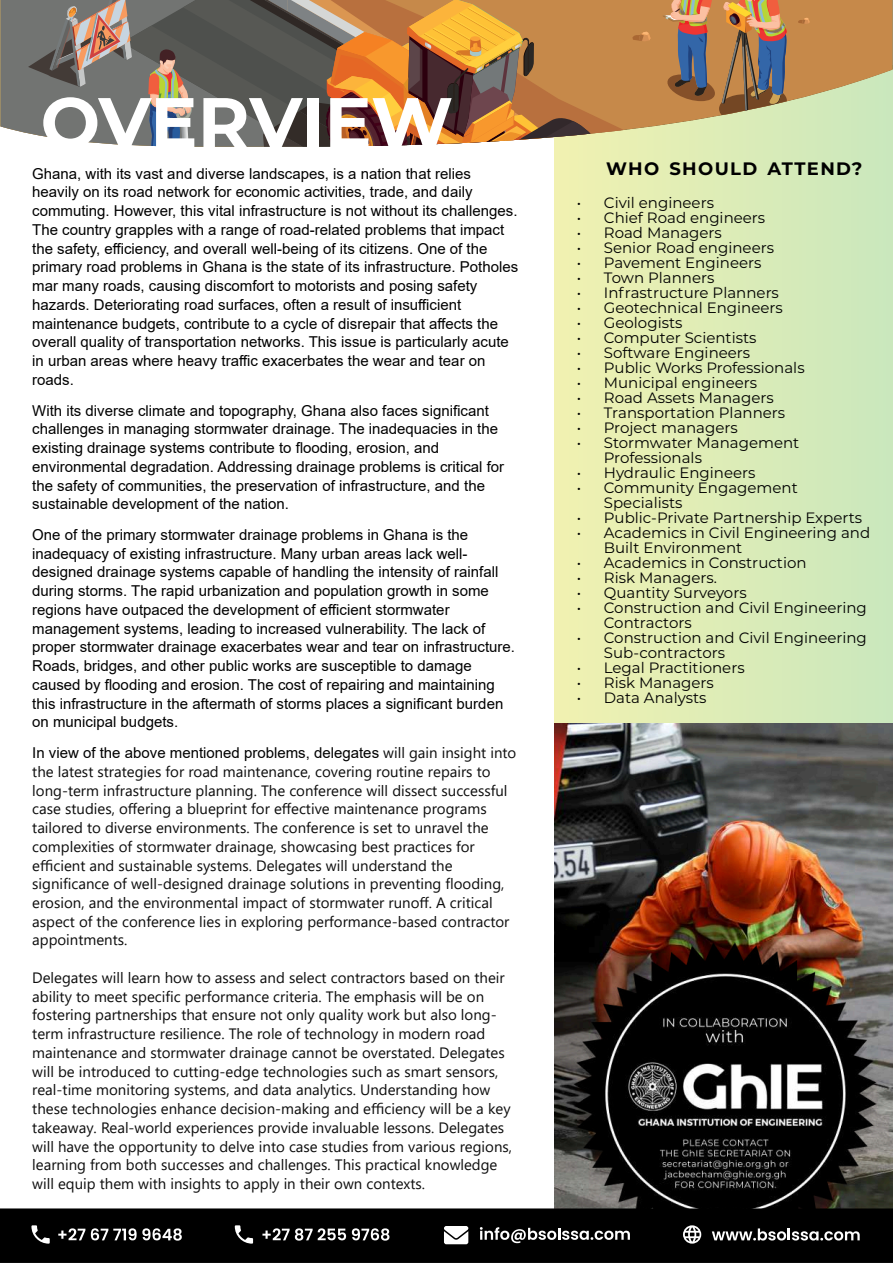
<style>
.page{position:relative;width:893px;height:1263px;background:#fff}
.page>*{position:absolute;margin:0;border:0;box-sizing:border-box;transform-origin:0 0}
.t1{font:700 70.65px "Montserrat";letter-spacing:-.01em;color:#fff}
.t2{font:700 18px "Montserrat";letter-spacing:.075em;color:#000}
.t3{font:15px/18.8px "Arial";color:#000}
.t4{font:15px/18.8px "Segoe UI";color:#0d0d0d}
.t5{font:15px/15px "Montserrat";color:#000}
.s1{font-family:"Segoe UI";color:#0d0d0d}
</style>
<div class="page">
<div style="left:555px;top:66px;width:338px;height:1002px;background:linear-gradient(to right,#f1f1b1,#cae7bd)"></div>
<img style="left:555px;top:723px;width:338px;height:485px">
<img style="left:573px;top:942px;width:304px;height:266px">
<div style="left:0;top:1208px;width:893px;height:55px;background:#000"></div>
<svg style="left:0;top:0;width:893px;height:147px;background:#bfae7f"></svg>
<svg style="left:663px;top:0;width:125px;height:123px;background:#a38060"></svg>
<svg style="left:28px;top:0;width:623px;height:147px;background:#957454"></svg>
<svg style="left:712px;top:1228px;width:148px;height:12px"></svg>
<svg style="left:683px;top:1225px;width:18px;height:19px"></svg>
<svg style="left:58px;top:1228px;width:27px;height:12px"></svg>
<svg style="left:91px;top:1228px;width:91px;height:13px"></svg>
<svg style="left:31px;top:1225px;width:19px;height:19px"></svg>
<svg style="left:262px;top:1228px;width:84px;height:13px"></svg>
<svg style="left:352px;top:1228px;width:37px;height:13px"></svg>
<svg style="left:235px;top:1225px;width:18px;height:19px"></svg>
<svg style="left:480px;top:1227px;width:150px;height:16px"></svg>
<svg style="left:444px;top:1226px;width:24px;height:18px"></svg>
<h1 class="t1" style="left:41px;top:79px;width:414px">OVERVIEW</h1>
<p class="t3" style="left:32px;top:165px;width:488px">Ghana, with its vast and diverse landscapes, is a nation that relies heavily on its road network for economic activities, trade, and daily commuting. However, this vital infrastructure is not without its challenges.<br>The country grapples with a range of road-related problems that impact the safety, efficiency, and overall well-being of its citizens. One of the primary road problems in Ghana is the state of its infrastructure. Potholes mar many roads, causing discomfort to motorists and posing safety hazards. Deteriorating road surfaces, often a result of insufficient maintenance budgets, contribute to a cycle of disrepair that affects the overall quality of transportation networks. This issue is particularly acute in urban areas where heavy traffic exacerbates the wear and tear on roads.</p>
<p class="t3" style="left:32px;top:402px;width:473px">With its diverse climate and topography, Ghana also faces significant challenges in managing stormwater drainage. The inadequacies in the existing drainage systems contribute to flooding, erosion, and environmental degradation. Addressing drainage problems is critical for the safety of communities, the preservation of infrastructure, and the sustainable development of the nation.</p>
<p class="t3" style="left:32px;top:527px;width:484px">One of the primary stormwater drainage problems in Ghana is the inadequacy of existing infrastructure. Many urban areas lack well&shy;designed drainage systems capable of handling the intensity of rainfall during storms. The rapid urbanization and population growth in some regions have outpaced the development of efficient stormwater management systems, leading to increased vulnerability. The lack of proper stormwater drainage exacerbates wear and tear on infrastructure.<br>Roads, bridges, and other public works are susceptible to damage caused by flooding and erosion. The cost of repairing and maintaining this infrastructure in the aftermath of storms places a significant burden on municipal budgets.</p>
<p class="t3" style="left:32px;top:745px;width:486px">In view of the above mentioned problems, delegates <span class="s1">will gain insight into</span></p>
<p class="t4" style="left:32px;top:764px;width:479px">the latest strategies for road maintenance, covering routine repairs to long-term infrastructure planning. The conference will dissect successful case studies, offering a blueprint for effective maintenance programs tailored to diverse environments. The conference is set to unravel the complexities of stormwater drainage, showcasing best practices for efficient and sustainable systems. Delegates will understand the significance of well-designed drainage solutions in preventing flooding, erosion, and the environmental impact of stormwater runoff. A critical aspect of the conference lies in exploring performance-based contractor appointments.</p>
<p class="t4" style="left:32px;top:970px;width:481px">Delegates will learn how to assess and select contractors based on their ability to meet specific performance criteria. The emphasis will be on fostering partnerships that ensure not only quality work but also long&shy;term infrastructure resilience. The role of technology in modern road maintenance and stormwater drainage cannot be overstated. Delegates will be introduced to cutting-edge technologies such as smart sensors, real-time monitoring systems, and data analytics. Understanding how these technologies enhance decision-making and efficiency will be a key takeaway. Real-world experiences provide invaluable lessons. Delegates will have the opportunity to delve into case studies from various regions, learning from both successes and challenges. This practical knowledge will equip them with insights to apply in their own contexts.</p>
<p class="t2" style="left:606px;top:157px;width:258px">WHO SHOULD ATTEND?</p>
<p class="t5" style="left:577px;top:195px;width:139px">• Civil engineers</p>
<p class="t5" style="left:577px;top:210px;width:190px">• Chief Road engineers</p>
<p class="t5" style="left:577px;top:225px;width:147px">• Road Managers</p>
<p class="t5" style="left:577px;top:240px;width:199px">• Senior Road engineers</p>
<p class="t5" style="left:577px;top:255px;width:186px">• Pavement Engineers</p>
<p class="t5" style="left:577px;top:270px;width:139px">• Town Planners</p>
<p class="t5" style="left:577px;top:285px;width:204px">• Infrastructure Planners</p>
<p class="t5" style="left:577px;top:300px;width:207px">• Geotechnical Engineers</p>
<p class="t5" style="left:577px;top:315px;width:107px">• Geologists</p>
<p class="t5" style="left:577px;top:330px;width:181px">• Computer Scientists</p>
<p class="t5" style="left:577px;top:345px;width:175px">• Software Engineers</p>
<p class="t5" style="left:577px;top:360px;width:229px">• Public Works Professionals</p>
<p class="t5" style="left:577px;top:375px;width:182px">• Municipal engineers</p>
<p class="t5" style="left:577px;top:390px;width:198px">• Road Assets Managers</p>
<p class="t5" style="left:577px;top:405px;width:210px">• Transportation Planners</p>
<p class="t5" style="left:577px;top:420px;width:162px">• Project managers</p>
<p class="t5" style="left:604px;top:435px;width:197px;text-indent:-27px">• Stormwater Management<br>Professionals</p>
<p class="t5" style="left:577px;top:465px;width:180px">• Hydraulic Engineers</p>
<p class="t5" style="left:604px;top:480px;width:195px;text-indent:-27px">• Community Engagement<br>Specialists</p>
<p class="t5" style="left:577px;top:510px;width:287px">• Public-Private Partnership Experts</p>
<p class="t5" style="left:604px;top:525px;width:268px;text-indent:-27px">• Academics in Civil Engineering and<br>Built Environment</p>
<p class="t5" style="left:577px;top:555px;width:231px">• Academics in Construction</p>
<p class="t5" style="left:577px;top:570px;width:142px">• Risk Managers.</p>
<p class="t5" style="left:577px;top:585px;width:171px">• Quantity Surveyors</p>
<p class="t5" style="left:604px;top:600px;width:265px;text-indent:-27px">• Construction and Civil Engineering<br>Contractors</p>
<p class="t5" style="left:604px;top:630px;width:265px;text-indent:-27px">• Construction and Civil Engineering<br>Sub-contractors</p>
<p class="t5" style="left:577px;top:660px;width:169px">• Legal Practitioners</p>
<p class="t5" style="left:577px;top:675px;width:139px">• Risk Managers</p>
<p class="t5" style="left:577px;top:690px;width:131px">• Data Analysts</p>
</div>
